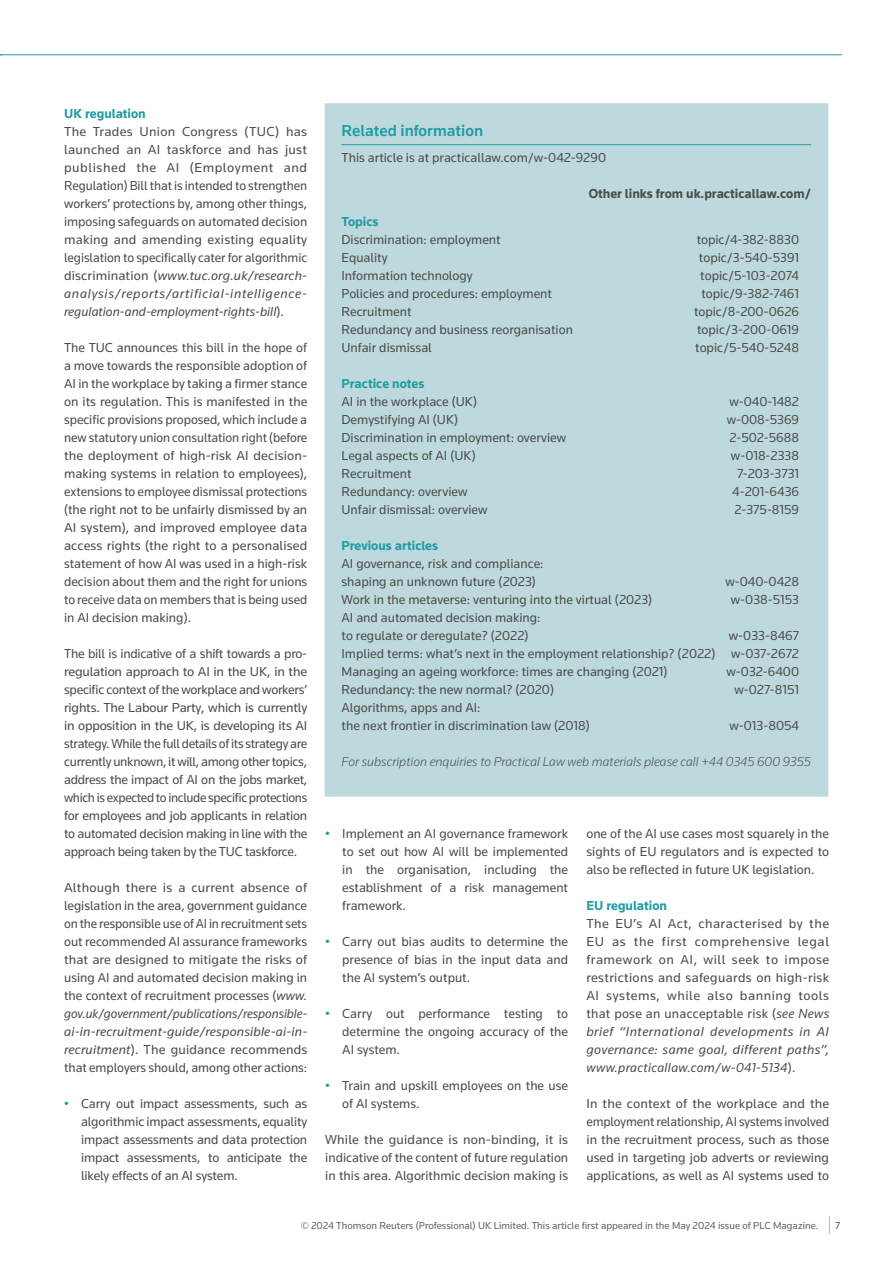
<style>
.page{position:relative;width:893px;height:1263px;background:#fff}
.page>*{position:absolute;margin:0;border:0;box-sizing:border-box;transform-origin:0 0}
.Feature_Box__Heading{font:500 16.5px "Knowledge";color:#209ca2}
.Feature__Body{font:13.5px/18px "Knowledge";color:#4b4c4d;text-align:justify}
.Feature__Body-2{font:italic 300 13.5px "Knowledge";color:#4b4c4d}
.Feature__H2{font:700 13.5px "Knowledge";color:#209ca2}
.Feature_Box__Body{font:13.5px "Knowledge";color:#4b4c4d}
.Feature__H2-2{font:700 13.5px "Knowledge";color:#4b4c4d}
.t1{font:10.5px "Knowledge";color:#636366}
.t2{font:10.5px "Knowledge";color:#4b4c4d}
.s1{font-style:italic}
.s2{color:#209ca2}
</style>
<div class="page">
<svg style="left:829px;top:1216px;width:1px;height:18px"></svg>
<hr style="left:0;top:55px;width:842px;height:1px;background:#209ca2">
<div style="left:325px;top:103px;width:503px;height:694px;background:#bed9dd"></div>
<hr style="left:342px;top:144px;width:469px;height:1px;background:#209ca2">
<p class="Feature__H2" style="left:64px;top:105px;width:83px">UK regulation</p>
<p class="Feature__Body" style="left:64px;top:122px;width:245px">The Trades Union Congress (TUC) has launched an AI taskforce and has just published the AI (Employment and Regulation) Bill that is intended to strengthen workers’ protections by, among other things, imposing safeguards on automated decision making and amending existing equality legislation to specifically cater for algorithmic discrimination (<span class="s1">www.tuc.org.uk/research&shy;analysis/reports/artificial-intelligence&shy;regulation-and-employment-rights-bill</span>).</p>
<p class="Feature__Body" style="left:64px;top:338px;width:245px">The TUC announces this bill in the hope of a move towards the responsible adoption of AI in the workplace by taking a firmer stance on its regulation. This is manifested in the specific provisions proposed, which include a new statutory union consultation right (before the deployment of high-risk AI decision&shy;making systems in relation to employees), extensions to employee dismissal protections (the right not to be unfairly dismissed by an AI system), and improved employee data access rights (the right to a personalised statement of how AI was used in a high-risk decision about them and the right for unions to receive data on members that is being used in AI decision making).</p>
<p class="Feature__Body" style="left:64px;top:644px;width:245px">The bill is indicative of a shift towards a pro&shy;regulation approach to AI in the UK, in the specific context of the workplace and workers’ rights. The Labour Party, which is currently in opposition in the UK, is developing its AI strategy. While the full details of its strategy are currently unknown, it will, among other topics, address the impact of AI on the jobs market, which is expected to include specific protections for employees and job applicants in relation to automated decision making in line with the approach being taken by the TUC taskforce.</p>
<p class="Feature__Body" style="left:64px;top:878px;width:245px">Although there is a current absence of legislation in the area, government guidance on the responsible use of AI in recruitment sets out recommended AI assurance frameworks that are designed to mitigate the risks of using AI and automated decision making in the context of recruitment processes (<span class="s1">www. gov.uk/government/publications/responsible&shy;ai-in-recruitment-guide/responsible-ai-in&shy;recruitment</span>). The guidance recommends that employers should, among other actions:</p>
<p class="Feature__Body" style="left:81px;top:1094px;width:228px;text-indent:-17px"><span class="s2">•</span> Carry out impact assessments, such as algorithmic impact assessments, equality impact assessments and data protection impact assessments, to anticipate the likely effects of an AI system.</p>
<p class="Feature_Box__Heading" style="left:342px;top:120px;width:143px">Related information</p>
<p class="Feature_Box__Body" style="left:342px;top:149px;width:266px">This article is at practicallaw.com/w-042-9290</p>
<p class="Feature__H2-2" style="left:589px;top:185px;width:224px">Other links from uk.practicallaw.com/</p>
<p class="Feature__H2" style="left:342px;top:213px;width:39px">Topics</p>
<p class="Feature__Body" style="left:342px;top:230px;width:161px">Discrimination: employment</p>
<p class="Feature__Body" style="left:697px;top:230px;width:104px">topic/4-382-8830</p>
<p class="Feature__Body" style="left:342px;top:248px;width:48px">Equality</p>
<p class="Feature__Body" style="left:699px;top:248px;width:102px">topic/3-540-5391</p>
<p class="Feature__Body" style="left:342px;top:266px;width:133px">Information technology</p>
<p class="Feature__Body" style="left:700px;top:266px;width:100px">topic/5-103-2074</p>
<p class="Feature__Body" style="left:342px;top:284px;width:212px">Policies and procedures: employment</p>
<p class="Feature__Body" style="left:701px;top:284px;width:99px">topic/9-382-7461</p>
<p class="Feature__Body" style="left:342px;top:302px;width:71px">Recruitment</p>
<p class="Feature__Body" style="left:694px;top:302px;width:107px">topic/8-200-0626</p>
<p class="Feature__Body" style="left:342px;top:320px;width:233px">Redundancy and business reorganisation</p>
<p class="Feature__Body" style="left:697px;top:320px;width:103px">topic/3-200-0619</p>
<p class="Feature__Body" style="left:342px;top:338px;width:92px">Unfair dismissal</p>
<p class="Feature__Body" style="left:695px;top:338px;width:105px">topic/5-540-5248</p>
<p class="Feature__H2" style="left:342px;top:375px;width:84px">Practice notes</p>
<p class="Feature__Body" style="left:342px;top:392px;width:137px">AI in the workplace (UK)</p>
<p class="Feature__Body" style="left:729px;top:392px;width:71px">w-040-1482</p>
<p class="Feature__Body" style="left:342px;top:410px;width:118px">Demystifying AI (UK)</p>
<p class="Feature__Body" style="left:727px;top:410px;width:74px">w-008-5369</p>
<p class="Feature__Body" style="left:342px;top:428px;width:226px">Discrimination in employment: overview</p>
<p class="Feature__Body" style="left:729px;top:428px;width:71px">2-502-5688</p>
<p class="Feature__Body" style="left:342px;top:446px;width:136px">Legal aspects of AI (UK)</p>
<p class="Feature__Body" style="left:731px;top:446px;width:70px">w-018-2338</p>
<p class="Feature__Body" style="left:342px;top:464px;width:71px">Recruitment</p>
<p class="Feature__Body" style="left:737px;top:464px;width:64px">7-203-3731</p>
<p class="Feature__Body" style="left:342px;top:482px;width:127px">Redundancy: overview</p>
<p class="Feature__Body" style="left:732px;top:482px;width:68px">4-201-6436</p>
<p class="Feature__Body" style="left:342px;top:500px;width:147px">Unfair dismissal: overview</p>
<p class="Feature__Body" style="left:735px;top:500px;width:66px">2-375-8159</p>
<p class="Feature__H2" style="left:342px;top:537px;width:98px">Previous articles</p>
<p class="Feature__Body" style="left:342px;top:554px;width:204px">AI governance, risk and compliance:</p>
<p class="Feature__Body" style="left:342px;top:572px;width:196px">shaping an unknown future (2023)</p>
<p class="Feature__Body" style="left:725px;top:572px;width:75px">w-040-0428</p>
<p class="Feature__Body" style="left:342px;top:590px;width:312px">Work in the metaverse: venturing into the virtual (2023)</p>
<p class="Feature__Body" style="left:731px;top:590px;width:70px">w-038-5153</p>
<p class="Feature__Body" style="left:342px;top:608px;width:201px">AI and automated decision making:</p>
<p class="Feature__Body" style="left:342px;top:626px;width:188px">to regulate or deregulate? (2022)</p>
<p class="Feature__Body" style="left:729px;top:626px;width:72px">w-033-8467</p>
<p class="Feature__Body" style="left:342px;top:644px;width:459px">Implied terms: what’s next in the employment relationship? (2022) w-037-2672</p>
<p class="Feature__Body" style="left:342px;top:662px;width:327px">Managing an ageing workforce: times are changing (2021)</p>
<p class="Feature__Body" style="left:726px;top:662px;width:74px">w-032-6400</p>
<p class="Feature__Body" style="left:342px;top:680px;width:214px">Redundancy: the new normal? (2020)</p>
<p class="Feature__Body" style="left:734px;top:680px;width:66px">w-027-8151</p>
<p class="Feature__Body" style="left:342px;top:698px;width:141px">Algorithms, apps and AI:</p>
<p class="Feature__Body" style="left:342px;top:716px;width:250px">the next frontier in discrimination law (2018)</p>
<p class="Feature__Body" style="left:729px;top:716px;width:71px">w-013-8054</p>
<p class="Feature__Body-2" style="left:342px;top:753px;width:471px">For subscription enquiries to Practical Law web materials please call +44 0345 600 9355</p>
<p class="Feature__Body" style="left:342px;top:824px;width:227px;text-indent:-17px"><span class="s2">•</span> Implement an AI governance framework to set out how AI will be implemented in the organisation, including the establishment of a risk management framework.</p>
<p class="Feature__Body" style="left:342px;top:932px;width:227px;text-indent:-17px"><span class="s2">•</span> Carry out bias audits to determine the presence of bias in the input data and the AI system’s output.</p>
<p class="Feature__Body" style="left:342px;top:1004px;width:227px;text-indent:-17px"><span class="s2">•</span> Carry out performance testing to determine the ongoing accuracy of the AI system.</p>
<p class="Feature__Body" style="left:342px;top:1076px;width:227px;text-indent:-17px"><span class="s2">•</span> Train and upskill employees on the use of AI systems.</p>
<p class="Feature__Body" style="left:325px;top:1130px;width:244px">While the guidance is non-binding, it is indicative of the content of future regulation in this area. Algorithmic decision making is</p>
<p class="Feature__Body" style="left:586px;top:824px;width:244px">one of the AI use cases most squarely in the sights of EU regulators and is expected to also be reflected in future UK legislation.</p>
<p class="Feature__H2" style="left:586px;top:897px;width:82px">EU regulation</p>
<p class="Feature__Body" style="left:586px;top:914px;width:244px">The EU’s AI Act, characterised by the EU as the first comprehensive legal framework on AI, will seek to impose restrictions and safeguards on high-risk AI systems, while also banning tools that pose an unacceptable risk (<span class="s1">see News brief “International developments in AI governance: same goal, different paths”, www.practicallaw.com/w-041-5134</span>).</p>
<p class="Feature__Body" style="left:586px;top:1094px;width:244px">In the context of the workplace and the employment relationship, AI systems involved in the recruitment process, such as those used in targeting job adverts or reviewing applications, as well as AI systems used to</p>
<p class="t1" style="left:301px;top:1219px;width:519px">© 2024 Thomson Reuters (Professional) UK Limited. This article first appeared in the May 2024 issue of PLC Magazine.</p>
<p class="t2" style="left:835px;top:1219px;width:6px">7</p>
</div>
